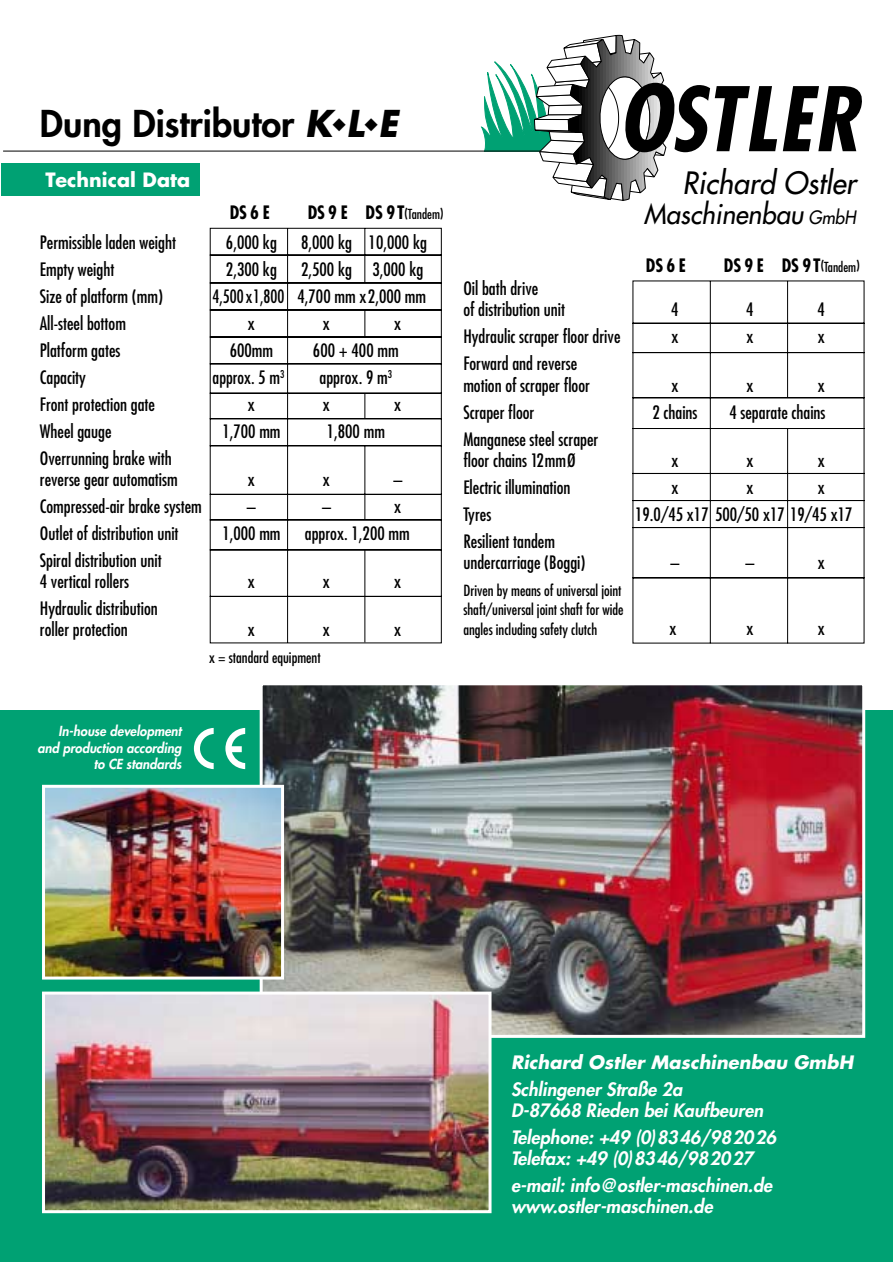
<style>
.page{position:relative;width:893px;height:1262px;background:#fff}
.page>*{position:absolute;margin:0;border:0;box-sizing:border-box;transform-origin:0 0}
.t1{font:800 36px "Futura";color:#000}
.t2{font:italic 30px "Futura";color:#000;scale:.96 1}
.t3{font:italic 27px "Futura";color:#000;scale:.96 1}
.t4{font:700 19.2px "Futura";color:#fff}
.t5{font:condensed 18px/21px "Futura";color:#000}
.t6{font:italic 800 18px/21px "Futura";color:#fff}
.t7{font:italic 700 18px "Futura";color:#fff}
.t8{font:condensed 18px "Futura";color:#000;scale:.94 1}
.t9{font:700 condensed 18px "Futura";color:#000}
.t10{font:condensed 15px/19.5px "Futura";color:#000}
.t11{font:italic 800 13.5px/16.5px "Futura";color:#fff;text-align:right;scale:.96 1}
.t12{font:condensed 13.5px "Futura";color:#000}
.s1{font-weight:700;font-style:italic}
.s2{font-size:18px}
</style>
<div class="page">
<div style="left:0;top:710px;width:892px;height:551px;background:#00a173"></div>
<hr style="left:3px;top:151px;width:594px;height:1px;background:#000">
<svg style="left:480px;top:35px;width:382px;height:166px"></svg>
<svg style="left:194px;top:728px;width:20px;height:41px"></svg>
<svg style="left:225px;top:728px;width:20px;height:41px"></svg>
<svg style="left:209px;top:227px;width:233px;height:416px"></svg>
<svg style="left:632px;top:280px;width:232px;height:364px"></svg>
<hr style="left:364px;top:550px;width:1px;height:92px;background:#000">
<div style="left:2px;top:164px;width:198px;height:32px;background:#00a173"></div>
<img style="left:264px;top:686px;width:597px;height:347px">
<div style="left:260px;top:682px;width:605px;height:355px;border:3px solid #fff"></div>
<img style="left:46px;top:995px;width:441px;height:214px">
<div style="left:42px;top:991px;width:449px;height:222px;border:3px solid #fff"></div>
<img style="left:46px;top:788px;width:234px;height:187px">
<div style="left:42px;top:784px;width:242px;height:195px;border:3px solid #fff"></div>
<h1 class="t1" style="left:40px;top:107px;width:359px">Dung Distributor <span class="s1">K</span>◆<span class="s1">L</span>◆<span class="s1">E</span></h1>
<p class="t4" style="left:45px;top:171px;width:146px">Technical Data</p>
<p class="t9" style="left:230px;top:204px;width:41px">DS 6 E</p>
<p class="t9" style="left:365px;top:204px;width:40px">DS 9 T</p>
<p class="t9" style="left:308px;top:204px;width:41px">DS 9 E</p>
<p class="t12" style="left:404px;top:208px;width:40px">(Tandem)</p>
<p class="t5" style="left:40px;top:233px;width:138px">Permissible laden weight</p>
<p class="t5" style="left:226px;top:233px;width:52px">6,000 kg</p>
<p class="t5" style="left:301px;top:233px;width:127px">8,000 kg 10,000 kg</p>
<p class="t5" style="left:40px;top:260px;width:76px">Empty weight</p>
<p class="t5" style="left:226px;top:260px;width:52px">2,300 kg</p>
<p class="t5" style="left:301px;top:260px;width:124px">2,500 kg 3,000 kg</p>
<p class="t5" style="left:40px;top:287px;width:125px">Size of platform (mm)</p>
<p class="t8" style="left:212px;top:288px;width:229px">4,500 x1,800 4,700 mm x2,000 mm</p>
<p class="t5" style="left:40px;top:314px;width:88px">All-steel bottom</p>
<p class="t5" style="left:248px;top:314px;width:9px">x</p>
<p class="t5" style="left:323px;top:314px;width:9px">x</p>
<p class="t5" style="left:394px;top:314px;width:9px">x</p>
<p class="t5" style="left:40px;top:341px;width:82px">Platform gates</p>
<p class="t5" style="left:230px;top:341px;width:45px">600mm</p>
<p class="t5" style="left:313px;top:341px;width:87px">600 + 400 mm</p>
<p class="t5" style="left:40px;top:368px;width:48px">Capacity</p>
<p class="t5" style="left:213px;top:368px;width:73px">approx. 5 m<sup>3</sup></p>
<p class="t5" style="left:319px;top:368px;width:74px">approx. 9 m<sup>3</sup></p>
<p class="t5" style="left:40px;top:395px;width:117px">Front protection gate</p>
<p class="t5" style="left:248px;top:395px;width:9px">x</p>
<p class="t5" style="left:323px;top:395px;width:9px">x</p>
<p class="t5" style="left:394px;top:395px;width:9px">x</p>
<p class="t5" style="left:40px;top:422px;width:73px">Wheel gauge</p>
<p class="t5" style="left:222px;top:422px;width:60px">1,700 mm</p>
<p class="t5" style="left:327px;top:422px;width:60px">1,800 mm</p>
<p class="t5" style="left:40px;top:449px;width:139px">Overrunning brake with reverse gear automatism</p>
<p class="t5" style="left:248px;top:470px;width:9px">x</p>
<p class="t5" style="left:323px;top:470px;width:9px">x</p>
<p class="t5" style="left:393px;top:470px;width:10px">–</p>
<p class="t5" style="left:40px;top:497px;width:164px">Compressed-air brake system</p>
<p class="t5" style="left:247px;top:497px;width:10px">–</p>
<p class="t5" style="left:322px;top:497px;width:10px">–</p>
<p class="t5" style="left:394px;top:497px;width:9px">x</p>
<p class="t5" style="left:40px;top:524px;width:140px">Outlet of distribution unit</p>
<p class="t5" style="left:222px;top:524px;width:60px">1,000 mm</p>
<p class="t5" style="left:305px;top:524px;width:106px">approx. 1,200 mm</p>
<p class="t5" style="left:40px;top:551px;width:123px">Spiral distribution unit<br>4 vertical rollers</p>
<p class="t5" style="left:248px;top:572px;width:9px">x</p>
<p class="t5" style="left:323px;top:572px;width:9px">x</p>
<p class="t5" style="left:394px;top:572px;width:9px">x</p>
<p class="t5" style="left:40px;top:599px;width:119px">Hydraulic distribution roller protection</p>
<p class="t5" style="left:248px;top:620px;width:9px">x</p>
<p class="t5" style="left:323px;top:620px;width:9px">x</p>
<p class="t5" style="left:394px;top:620px;width:9px">x</p>
<p class="t10" style="left:209px;top:648px;width:113px">x = standard equipment</p>
<h2 class="t2" style="left:682px;top:169px;width:182px">Richard Ostler</h2>
<h3 class="t3" style="left:643px;top:201px;width:223px">Maschinenbau <span class="s2">GmbH</span></h3>
<p class="t5" style="left:463px;top:279px;width:103px">Oil bath drive<br>of distribution unit</p>
<p class="t9" style="left:646px;top:257px;width:41px">DS 6 E</p>
<p class="t9" style="left:781px;top:257px;width:40px">DS 9 T</p>
<p class="t9" style="left:724px;top:257px;width:41px">DS 9 E</p>
<p class="t12" style="left:820px;top:261px;width:40px">(Tandem)</p>
<p class="t5" style="left:671px;top:300px;width:9px">4</p>
<p class="t5" style="left:746px;top:300px;width:9px">4</p>
<p class="t5" style="left:817px;top:300px;width:9px">4</p>
<p class="t5" style="left:463px;top:327px;width:159px">Hydraulic scraper floor drive</p>
<p class="t5" style="left:671px;top:327px;width:9px">x</p>
<p class="t5" style="left:746px;top:327px;width:9px">x</p>
<p class="t5" style="left:817px;top:327px;width:9px">x</p>
<p class="t5" style="left:463px;top:354px;width:128px">Forward and reverse motion of scraper floor</p>
<p class="t5" style="left:671px;top:375px;width:9px">x</p>
<p class="t5" style="left:746px;top:375px;width:9px">x</p>
<p class="t5" style="left:817px;top:375px;width:9px">x</p>
<p class="t5" style="left:463px;top:402px;width:72px">Scraper floor</p>
<p class="t5" style="left:652px;top:402px;width:47px">2 chains</p>
<p class="t5" style="left:729px;top:402px;width:98px">4 separate chains</p>
<p class="t5" style="left:463px;top:429px;width:136px">Manganese steel scraper floor chains 12mmØ</p>
<p class="t5" style="left:671px;top:450px;width:9px">x</p>
<p class="t5" style="left:746px;top:450px;width:9px">x</p>
<p class="t5" style="left:817px;top:450px;width:9px">x</p>
<p class="t5" style="left:463px;top:477px;width:109px">Electric illumination</p>
<p class="t5" style="left:671px;top:477px;width:9px">x</p>
<p class="t5" style="left:746px;top:477px;width:9px">x</p>
<p class="t5" style="left:817px;top:477px;width:9px">x</p>
<p class="t5" style="left:463px;top:504px;width:29px">Tyres</p>
<p class="t5" style="left:635px;top:504px;width:219px">19.0/45 x17 500/50 x17 19/45 x17</p>
<p class="t5" style="left:463px;top:531px;width:124px">Resilient tandem undercarriage (Boggi)</p>
<p class="t5" style="left:670px;top:552px;width:10px">–</p>
<p class="t5" style="left:745px;top:552px;width:10px">–</p>
<p class="t5" style="left:817px;top:552px;width:9px">x</p>
<p class="t10" style="left:463px;top:581px;width:162px">Driven by means of universal joint shaft/universal joint shaft for wide angles including safety clutch</p>
<p class="t5" style="left:669px;top:618px;width:9px">x</p>
<p class="t5" style="left:746px;top:618px;width:9px">x</p>
<p class="t5" style="left:817px;top:618px;width:9px">x</p>
<p class="t11" style="left:37px;top:724px;width:151px">In-house development and production according to CE standards</p>
<p class="t7" style="left:511px;top:1053px;width:343px">Richard Ostler Maschinenbau GmbH</p>
<p class="t6" style="left:511px;top:1079px;width:254px">Schlingener Straße 2a<br>D-87668 Rieden bei Kaufbeuren</p>
<p class="t6" style="left:511px;top:1127px;width:267px">Telephone: +49 (0)8346/982026<br>Telefax: +49 (0)8346/982027</p>
<p class="t6" style="left:511px;top:1175px;width:263px">e-mail: info@ostler-maschinen.de www.ostler-maschinen.de</p>
</div>
